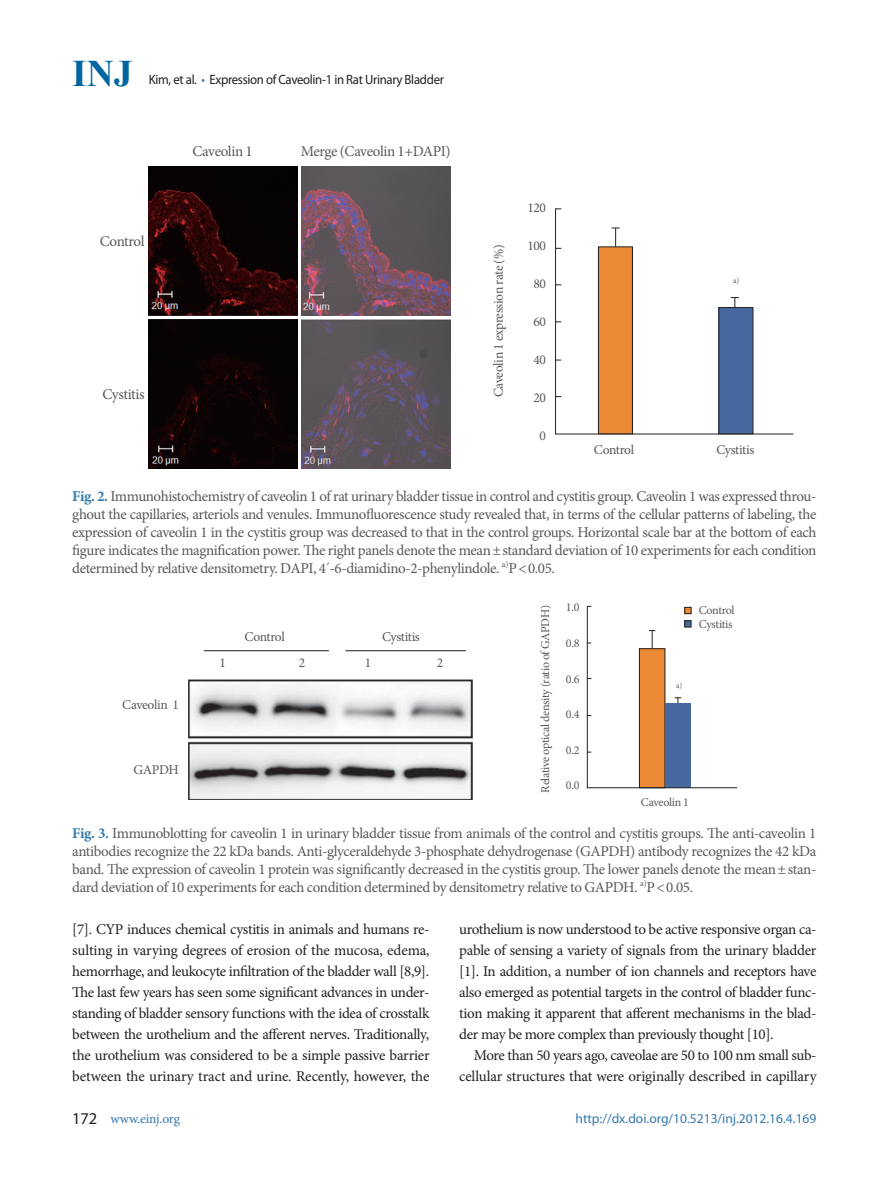
<style>
.page{position:relative;width:893px;height:1191px;background:#fff}
.page>*{position:absolute;margin:0;border:0;box-sizing:border-box;transform-origin:0 0}
.t1{font:700 37.5px "Times New Roman";color:#01669f}
.표제목_그림설명은_-1{font:15px/18px "Minion Pro";letter-spacing:-.025em;color:#57585a;text-align:justify}
.본문{font:15px/21px "Minion Pro";letter-spacing:-.02em;color:#231f20;text-align:justify}
.표제목_그림설명은_-1-2{font:13.5px "Minion Pro";letter-spacing:-.025em;color:#57585a}
.t2{font:13.5px "Myriad Pro";letter-spacing:-.025em;color:#231f20;scale:.95 1}
.t3{font:13.5px "Myriad Pro";color:#3479ad}
.t4{font:13.5px "Minion Pro";letter-spacing:-.01em;color:#3479ad}
.표제목_그림설명은_-1-3{font:12px "Minion Pro";letter-spacing:-.025em;color:#57585a}
.표제목_그림설명은_-1-4{font:7.8px "Minion Pro";color:#57585a}
.s1{color:#3479ad}
.s2{font-weight:700;color:#3479ad}
.s3{font-family:"Myriad";font-size:16.5px;color:#231f20}
</style>
<div class="page">
<svg style="left:555px;top:208px;width:239px;height:227px"></svg>
<div style="left:598px;top:247px;width:34px;height:187px;background:#eb8934"></div>
<div style="left:598px;top:247px;width:35px;height:187px;border:1px solid #231f20"></div>
<svg style="left:612px;top:228px;width:8px;height:19px"></svg>
<svg style="left:731px;top:297px;width:8px;height:10px"></svg>
<div style="left:719px;top:307px;width:34px;height:127px;background:#466aa0"></div>
<div style="left:719px;top:307px;width:34px;height:127px;border:1px solid #231f20"></div>
<img style="left:148px;top:167px;width:149px;height:148px">
<img style="left:148px;top:320px;width:149px;height:148px">
<img style="left:301px;top:167px;width:149px;height:148px">
<img style="left:301px;top:320px;width:149px;height:148px">
<img style="left:189px;top:679px;width:284px;height:120px">
<hr style="left:204px;top:650px;width:125px;height:1px;background:#231f20">
<hr style="left:345px;top:650px;width:121px;height:1px;background:#231f20">
<svg style="left:587px;top:605px;width:151px;height:183px"></svg>
<h1 class="t1" style="left:72px;top:48px;width:62px">INJ</h1>
<p class="t2" style="left:149px;top:71px;width:312px">Kim, et al. <span class="s1">•</span> Expression of Caveolin-1 in Rat Urinary Bladder</p>
<p class="표제목_그림설명은_-1" style="left:193px;top:142px;width:62px">Caveolin 1</p>
<p class="표제목_그림설명은_-1" style="left:301px;top:142px;width:151px">Merge (Caveolin 1+DAPI)</p>
<p class="표제목_그림설명은_-1" style="left:100px;top:232px;width:46px">Control</p>
<p class="표제목_그림설명은_-1" style="left:102px;top:385px;width:44px">Cystitis</p>
<p class="표제목_그림설명은_-1-2" style="left:490px;top:397px;width:154px;rotate:-90deg">Caveolin 1 expression rate (%)</p>
<p class="표제목_그림설명은_-1-2" style="left:527px;top:199px;width:20px">120</p>
<p class="표제목_그림설명은_-1-2" style="left:527px;top:237px;width:20px">100</p>
<p class="표제목_그림설명은_-1-2" style="left:533px;top:275px;width:14px">80</p>
<p class="표제목_그림설명은_-1-2" style="left:533px;top:313px;width:14px">60</p>
<p class="표제목_그림설명은_-1-2" style="left:533px;top:351px;width:14px">40</p>
<p class="표제목_그림설명은_-1-2" style="left:533px;top:389px;width:14px">20</p>
<p class="표제목_그림설명은_-1-2" style="left:540px;top:427px;width:8px">0</p>
<p class="표제목_그림설명은_-1-4" style="left:733px;top:275px;width:7px">a)</p>
<p class="표제목_그림설명은_-1-2" style="left:594px;top:440px;width:42px">Control</p>
<p class="표제목_그림설명은_-1-2" style="left:716px;top:440px;width:39px">Cystitis</p>
<p class="표제목_그림설명은_-1" style="left:72px;top:487px;width:746px"><span class="s2">Fig. 2.</span> Immunohistochemistry of caveolin 1 of rat urinary bladder tissue in control and cystitis group. Caveolin 1 was expressed throu&shy;ghout the capillaries, arteriols and venules. Immunofluorescence study revealed that, in terms of the cellular patterns of labeling, the expression of caveolin 1 in the cystitis group was decreased to that in the control groups. Horizontal scale bar at the bottom of each figure indicates the magnification power. The right panels denote the mean±standard deviation of 10 experiments for each condition determined by relative densitometry. DAPI, 4´-6-diamidino-2-phenylindole. <sup>a)</sup>P&lt;0.05.</p>
<p class="표제목_그림설명은_-1-2" style="left:122px;top:696px;width:58px">Caveolin 1</p>
<p class="표제목_그림설명은_-1-2" style="left:134px;top:760px;width:47px">GAPDH</p>
<p class="표제목_그림설명은_-1-2" style="left:245px;top:628px;width:42px">Control</p>
<p class="표제목_그림설명은_-1-2" style="left:382px;top:628px;width:39px">Cystitis</p>
<p class="표제목_그림설명은_-1-2" style="left:219px;top:653px;width:8px">1</p>
<p class="표제목_그림설명은_-1-2" style="left:299px;top:653px;width:8px">2</p>
<p class="표제목_그림설명은_-1-2" style="left:365px;top:653px;width:8px">1</p>
<p class="표제목_그림설명은_-1-2" style="left:437px;top:653px;width:8px">2</p>
<p class="표제목_그림설명은_-1-3" style="left:537px;top:792px;width:189px;rotate:-90deg">Relative optical density (ratio of GAPDH)</p>
<p class="표제목_그림설명은_-1-3" style="left:566px;top:599px;width:15px">1.0</p>
<p class="표제목_그림설명은_-1-3" style="left:566px;top:635px;width:15px">0.8</p>
<p class="표제목_그림설명은_-1-3" style="left:566px;top:670px;width:15px">0.6</p>
<p class="표제목_그림설명은_-1-3" style="left:566px;top:706px;width:15px">0.4</p>
<p class="표제목_그림설명은_-1-3" style="left:566px;top:742px;width:15px">0.2</p>
<p class="표제목_그림설명은_-1-3" style="left:566px;top:777px;width:15px">0.0</p>
<p class="표제목_그림설명은_-1-3" style="left:699px;top:602px;width:37px">Control</p>
<p class="표제목_그림설명은_-1-3" style="left:699px;top:616px;width:35px">Cystitis</p>
<p class="표제목_그림설명은_-1-4" style="left:676px;top:680px;width:7px">a)</p>
<p class="표제목_그림설명은_-1-3" style="left:641px;top:794px;width:50px">Caveolin 1</p>
<p class="표제목_그림설명은_-1" style="left:72px;top:824px;width:746px"><span class="s2">Fig. 3.</span> Immunoblotting for caveolin 1 in urinary bladder tissue from animals of the control and cystitis groups. The anti-caveolin 1 antibodies recognize the 22 kDa bands. Anti-glyceraldehyde 3-phosphate dehydrogenase (GAPDH) antibody recognizes the 42 kDa band. The expression of caveolin 1 protein was significantly decreased in the cystitis group. The lower panels denote the mean±stan&shy;dard deviation of 10 experiments for each condition determined by densitometry relative to GAPDH. <sup>a)</sup>P&lt;0.05.</p>
<p class="본문" style="left:72px;top:919px;width:359px">[7]. CYP induces chemical cystitis in animals and humans re&shy;sulting in varying degrees of erosion of the mucosa, edema, hemorrhage, and leukocyte infiltration of the bladder wall [8,9].<br>The last few years has seen some significant advances in under&shy;standing of bladder sensory functions with the idea of crosstalk between the urothelium and the afferent nerves. Traditionally, the urothelium was considered to be a simple passive barrier between the urinary tract and urine. Recently, however, the</p>
<p class="본문" style="left:459px;top:919px;width:359px">urothelium is now understood to be active responsive organ ca&shy;pable of sensing a variety of signals from the urinary bladder [1]. In addition, a number of ion channels and receptors have also emerged as potential targets in the control of bladder func&shy;tion making it apparent that afferent mechanisms in the blad&shy;der may be more complex than previously thought [10].</p>
<p class="본문" style="left:459px;top:1045px;width:359px;text-align:right">More than 50 years ago, caveolae are 50 to 100 nm small sub&shy;cellular structures that were originally described in capillary</p>
<p class="t4" style="left:72px;top:1109px;width:109px"><span class="s3">172</span> www.einj.org</p>
<p class="t3" style="left:576px;top:1110px;width:242px">http://dx.doi.org/10.5213/inj.2012.16.4.169</p>
</div>
